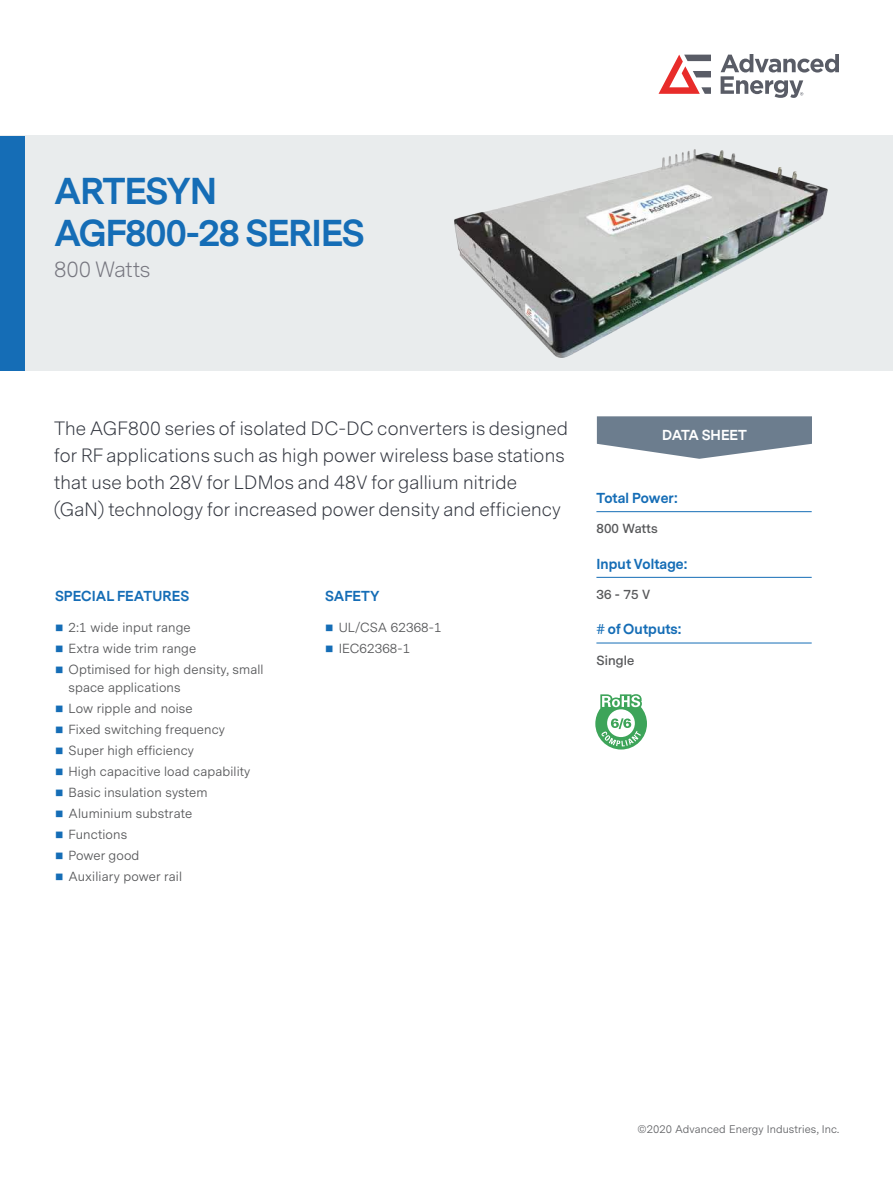
<style>
.page{position:relative;width:893px;height:1188px;background:#fff}
.page>*{position:absolute;margin:0;border:0;box-sizing:border-box;transform-origin:0 0}
.t1{font:700 34.95px/41.8px "Messina Sans";letter-spacing:-.025em;color:#156db6}
.t2{font:300 20.55px "Messina Sans";letter-spacing:-.005em;color:#76767f}
.t3{font:300 18px/27px "Messina Sans";letter-spacing:.01em;color:#333740}
.t4{font:700 13.5px "Messina Sans";letter-spacing:.01em;color:#156db6}
.t5{font:700 13.5px "Messina Sans";color:#fff}
.t6{font:13.2px/18px "Messina Sans";letter-spacing:.01em;color:#57585a}
.t7{font:600 13.2px "Messina Sans";letter-spacing:.01em;color:#57585a}
.t8{font:11.1px "Messina Sans";letter-spacing:.01em;color:#626366}
.s1{color:#156db6}
</style>
<div class="page">
<div style="left:0;top:136px;width:893px;height:235px;background:#e9eced"></div>
<div style="left:0;top:136px;width:24px;height:235px;background:#156db6"></div>
<svg style="left:658px;top:55px;width:53px;height:39px"></svg>
<svg style="left:721px;top:54px;width:118px;height:44px"></svg>
<svg style="left:597px;top:416px;width:215px;height:43px"></svg>
<hr style="left:596px;top:511px;width:216px;height:1px;background:#156db6">
<hr style="left:596px;top:577px;width:216px;height:1px;background:#156db6">
<hr style="left:596px;top:643px;width:216px;height:1px;background:#156db6">
<svg style="left:595px;top:694px;width:52px;height:56px"></svg>
<img style="left:454px;top:149px;width:374px;height:209px">
<h1 class="t1" style="left:54px;top:173px;width:312px">ARTESYN<br>AGF800-28 SERIES</h1>
<h2 class="t2" style="left:54px;top:259px;width:98px">800 Watts</h2>
<h3 class="t3" style="left:54px;top:415px;width:516px">The AGF800 series of isolated DC-DC converters is designed</h3>
<p class="t5" style="left:662px;top:429px;width:86px">DATA SHEET</p>
<h3 class="t3" style="left:54px;top:442px;width:512px">for RF applications such as high power wireless base stations that use both 28V for LDMos and 48V for gallium nitride (GaN) technology for increased power density and efficiency</h3>
<p class="t4" style="left:596px;top:492px;width:83px">Total Power:</p>
<p class="t7" style="left:596px;top:524px;width:63px">800 Watts</p>
<p class="t4" style="left:596px;top:558px;width:92px">Input Voltage:</p>
<p class="t7" style="left:596px;top:590px;width:55px">36 - 75 V</p>
<p class="t4" style="left:596px;top:624px;width:86px"># of Outputs:</p>
<p class="t7" style="left:596px;top:655px;width:39px">Single</p>
<p class="t4" style="left:55px;top:591px;width:136px">SPECIAL FEATURES</p>
<p class="t6" style="left:55px;top:619px;width:137px"><span class="s1">■</span> 2:1 wide input range</p>
<p class="t6" style="left:55px;top:640px;width:143px"><span class="s1">■</span> Extra wide trim range</p>
<p class="t6" style="left:69px;top:661px;width:196px;text-indent:-14px"><span class="s1">■</span> Optimised for high density, small space applications</p>
<p class="t6" style="left:55px;top:700px;width:139px"><span class="s1">■</span> Low ripple and noise</p>
<p class="t6" style="left:55px;top:721px;width:172px"><span class="s1">■</span> Fixed switching frequency</p>
<p class="t6" style="left:55px;top:742px;width:141px"><span class="s1">■</span> Super high efficiency</p>
<p class="t6" style="left:55px;top:763px;width:197px"><span class="s1">■</span> High capacitive load capability</p>
<p class="t6" style="left:55px;top:784px;width:154px"><span class="s1">■</span> Basic insulation system</p>
<p class="t6" style="left:55px;top:805px;width:139px"><span class="s1">■</span> Aluminium substrate</p>
<p class="t6" style="left:55px;top:826px;width:74px"><span class="s1">■</span> Functions</p>
<p class="t6" style="left:55px;top:847px;width:86px"><span class="s1">■</span> Power good</p>
<p class="t6" style="left:55px;top:868px;width:129px"><span class="s1">■</span> Auxiliary power rail</p>
<p class="t4" style="left:325px;top:591px;width:56px">SAFETY</p>
<p class="t6" style="left:325px;top:619px;width:118px"><span class="s1">■</span> UL/CSA 62368-1</p>
<p class="t6" style="left:325px;top:640px;width:87px"><span class="s1">■</span> IEC62368-1</p>
<p class="t8" style="left:637px;top:1124px;width:203px">©2020 Advanced Energy Industries, Inc.</p>
</div>
